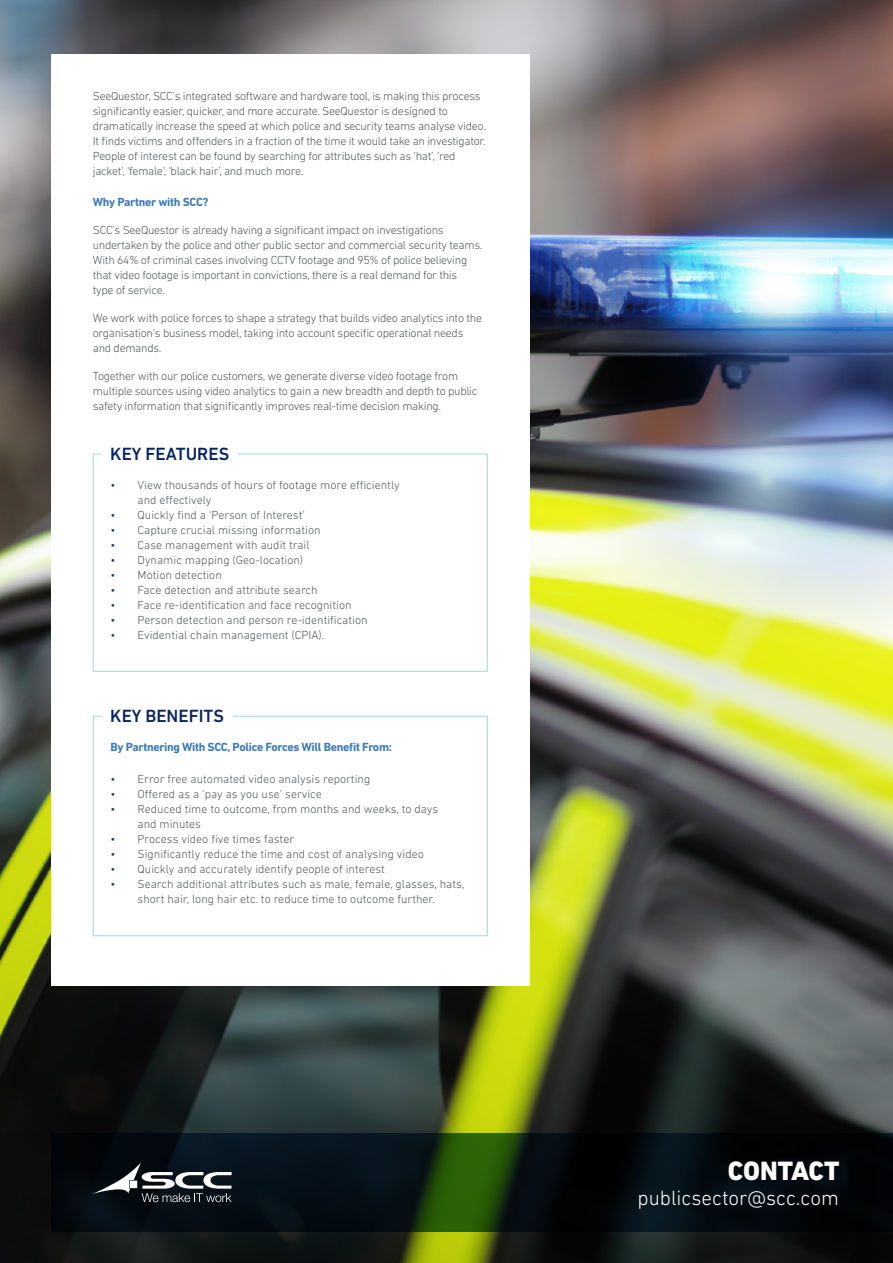
<style>
.page{position:relative;width:893px;height:1263px;background:#fff}
.page>*{position:absolute;margin:0;border:0;box-sizing:border-box;transform-origin:0 0}
.t1{font:800 27px "DIN Next LT Pro";color:#fff}
.t2{font:300 21px "DIN Next LT Pro";color:#fff}
.t3{font:500 18px "DIN Next LT Pro";color:#082463}
.t4{font:700 12px "DIN Next LT Pro";letter-spacing:-.025em;color:#3c7ab4}
.t5{font:300 11.85px/15px "DIN Next LT Pro";letter-spacing:-.025em;color:#52555b}
.t6{font:300 11.85px/15px "DIN Next LT Pro";color:#52555b}
.s1{color:#183c70}
</style>
<div class="page">
<img style="left:0;top:0;width:893px;height:1263px">
<div style="left:51px;top:54px;width:478px;height:931px;background:#fff"></div>
<svg style="left:51px;top:1133px;width:842px;height:98px;background:#071310"></svg>
<div style="left:93px;top:716px;width:395px;height:220px;border:1px solid #96d9e9"></div>
<div style="left:102px;top:711px;width:131px;height:23px;background:#fff"></div>
<div style="left:93px;top:454px;width:395px;height:218px;border:1px solid #96d9e9"></div>
<div style="left:102px;top:449px;width:136px;height:23px;background:#fff"></div>
<svg style="left:92px;top:1162px;width:139px;height:40px"></svg>
<div style="left:130px;top:1180px;width:7px;height:8px;background:#fff"></div>
<p class="t5" style="left:93px;top:89px;width:395px">SeeQuestor, SCC’s integrated software and hardware tool, is making this process significantly easier, quicker, and more accurate. SeeQuestor is designed to dramatically increase the speed at which police and security teams analyse video.<br>It finds victims and offenders in a fraction of the time it would take an investigator.<br>People of interest can be found by searching for attributes such as ‘hat’, ‘red jacket’, ‘female’, ‘black hair’, and much more.</p>
<p class="t4" style="left:93px;top:195px;width:117px">Why Partner with SCC?</p>
<p class="t5" style="left:93px;top:222px;width:391px">SCC’s SeeQuestor is already having a significant impact on investigations undertaken by the police and other public sector and commercial security teams.<br>With 64% of criminal cases involving CCTV footage and 95% of police believing that video footage is important in convictions, there is a real demand for this<br>type of service.</p>
<p class="t5" style="left:93px;top:310px;width:391px">We work with police forces to shape a strategy that builds video analytics into the organisation’s business model, taking into account specific operational needs and demands.</p>
<p class="t5" style="left:93px;top:368px;width:386px">Together with our police customers, we generate diverse video footage from multiple sources using video analytics to gain a new breadth and depth to public safety information that significantly improves real-time decision making.</p>
<h3 class="t3" style="left:110px;top:443px;width:120px">KEY FEATURES</h3>
<p class="t6" style="left:138px;top:477px;width:264px;text-indent:-27px"><span class="s1">•</span> View thousands of hours of footage more efficiently and effectively</p>
<p class="t6" style="left:111px;top:507px;width:196px"><span class="s1">•</span> Quickly find a ‘Person of Interest’</p>
<p class="t6" style="left:111px;top:522px;width:211px"><span class="s1">•</span> Capture crucial missing information</p>
<p class="t6" style="left:111px;top:537px;width:200px"><span class="s1">•</span> Case management with audit trail</p>
<p class="t6" style="left:111px;top:552px;width:194px"><span class="s1">•</span> Dynamic mapping (Geo-location)</p>
<p class="t6" style="left:111px;top:567px;width:113px"><span class="s1">•</span> Motion detection</p>
<p class="t6" style="left:111px;top:582px;width:209px"><span class="s1">•</span> Face detection and attribute search</p>
<p class="t6" style="left:111px;top:597px;width:243px"><span class="s1">•</span> Face re-identification and face recognition</p>
<p class="t6" style="left:111px;top:612px;width:259px"><span class="s1">•</span> Person detection and person re-identification</p>
<p class="t6" style="left:111px;top:627px;width:215px"><span class="s1">•</span> Evidential chain management (CPIA).</p>
<h3 class="t3" style="left:110px;top:705px;width:115px">KEY BENEFITS</h3>
<p class="t4" style="left:111px;top:740px;width:283px">By Partnering With SCC, Police Forces Will Benefit From:</p>
<p class="t6" style="left:111px;top:772px;width:261px"><span class="s1">•</span> Error free automated video analysis reporting</p>
<p class="t6" style="left:111px;top:787px;width:213px"><span class="s1">•</span> Offered as a ‘pay as you use’ service</p>
<p class="t6" style="left:138px;top:802px;width:302px;text-indent:-27px"><span class="s1">•</span> Reduced time to outcome, from months and weeks, to days and minutes</p>
<p class="t6" style="left:111px;top:832px;width:185px"><span class="s1">•</span> Process video five times faster</p>
<p class="t6" style="left:111px;top:847px;width:315px"><span class="s1">•</span> Significantly reduce the time and cost of analysing video</p>
<p class="t6" style="left:111px;top:862px;width:276px"><span class="s1">•</span> Quickly and accurately identify people of interest</p>
<p class="t6" style="left:111px;top:877px;width:355px;text-align:center"><span class="s1">•</span> Search additional attributes such as male, female, glasses, hats, short hair, long hair etc. to reduce time to outcome further.</p>
<h1 class="t1" style="left:728px;top:1155px;width:113px">CONTACT</h1>
<h2 class="t2" style="left:638px;top:1186px;width:203px">publicsector@scc.com</h2>
</div>
